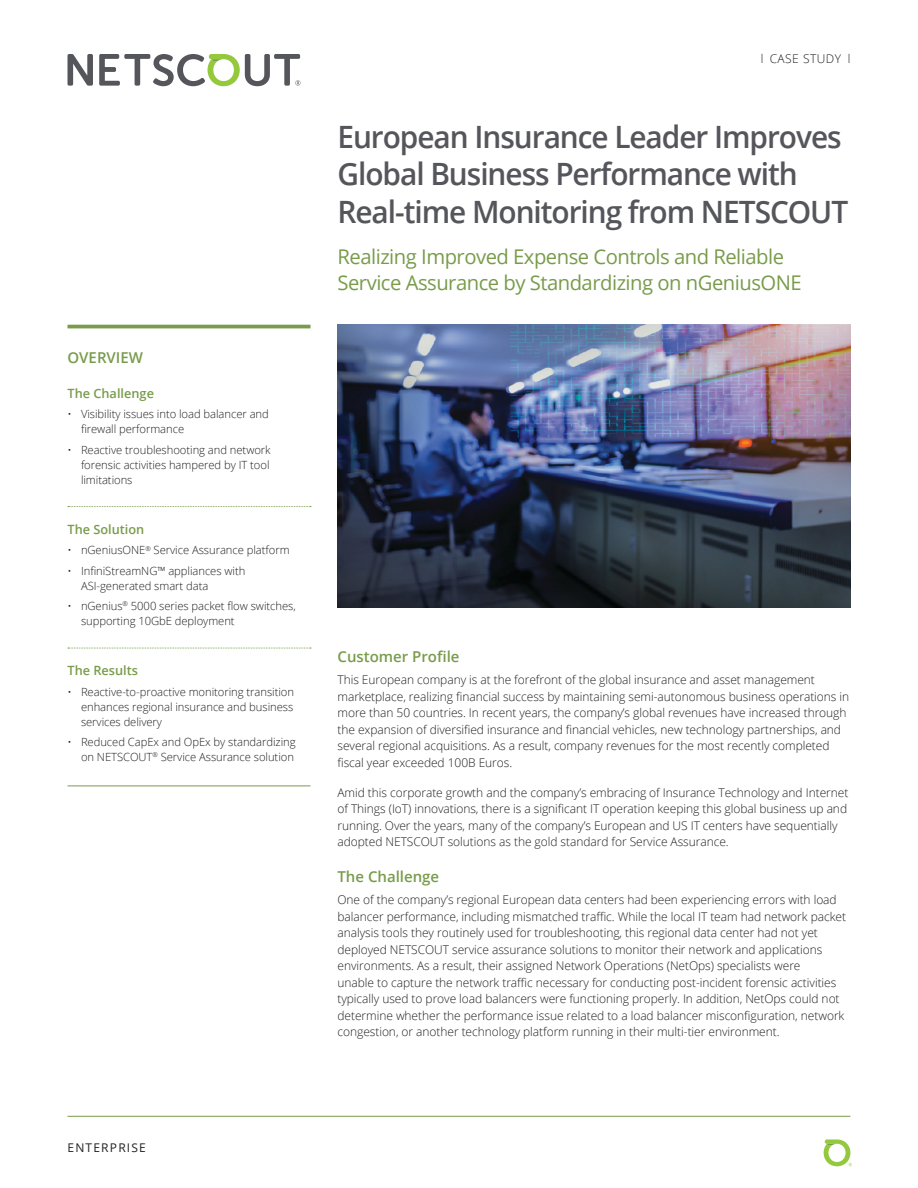
<style>
.page{position:relative;width:918px;height:1188px;background:#fff}
.page>*{position:absolute;margin:0;border:0;box-sizing:border-box;transform-origin:0 0}
.Document_Title{font:600 30.75px/37.5px "Open Sans";letter-spacing:-.035em;color:#55565b}
.Subtitle{font:20.25px/25.5px "Open Sans";letter-spacing:-.025em;color:#789c4a}
.Level_1_-_Heading{font:600 15px "Open Sans";color:#789c4a}
.Level_1_-_Section_He{font:600 15px "Open Sans";color:#789c4a}
.Level_2_-_Heading{font:600 12.75px "Open Sans";color:#789c4a}
.Body{font:300 12px/16.5px "Open Sans";letter-spacing:-.005em;color:#231f20}
.Body-2{font:300 12px "Open Sans";letter-spacing:.04em;color:#231f20}
.t1{font:12px "Open Sans";letter-spacing:.1em;color:#231f20}
.t2{font:300 11.25px/15px "Open Sans";letter-spacing:-.005em;color:#231f20}
</style>
<div class="page">
<svg style="left:68px;top:54px;width:25px;height:32px"></svg>
<svg style="left:99px;top:54px;width:201px;height:32px"></svg>
<hr style="left:68px;top:1116px;width:782px;height:1px;background:#789c4a">
<svg style="left:824px;top:1139px;width:28px;height:27px"></svg>
<img style="left:338px;top:324px;width:512px;height:284px">
<hr style="left:68px;top:325px;width:242px;height:3px;background:#789c4a">
<svg style="left:68px;top:506px;width:243px;height:1px"></svg>
<svg style="left:68px;top:648px;width:243px;height:1px"></svg>
<hr style="left:68px;top:786px;width:242px;height:1px;background:#789c4a">
<p class="Level_1_-_Section_He" style="left:68px;top:347px;width:77px">OVERVIEW</p>
<p class="Level_2_-_Heading" style="left:68px;top:385px;width:88px">The Challenge</p>
<p class="t2" style="left:81px;top:406px;width:189px;text-indent:-14px">• Visibility issues into load balancer and firewall performance</p>
<p class="t2" style="left:81px;top:442px;width:191px;text-align:justify;text-indent:-14px">• Reactive troubleshooting and network forensic activities hampered by IT tool limitations</p>
<p class="Level_2_-_Heading" style="left:68px;top:521px;width:78px">The Solution</p>
<p class="t2" style="left:68px;top:542px;width:224px">• nGeniusONE<sup>®</sup> Service Assurance platform</p>
<p class="t2" style="left:81px;top:563px;width:166px;text-indent:-14px">• InfiniStreamNG™ appliances with<br>ASI‑generated smart data</p>
<p class="t2" style="left:81px;top:598px;width:216px;text-indent:-14px">• nGenius<sup>®</sup> 5000 series packet flow switches, supporting 10GbE deployment</p>
<p class="Level_2_-_Heading" style="left:68px;top:662px;width:72px">The Results</p>
<p class="t2" style="left:81px;top:684px;width:215px;text-align:justify;text-indent:-14px">• Reactive-to-proactive monitoring transition enhances regional insurance and business services delivery</p>
<p class="t2" style="left:68px;top:734px;width:230px;text-align:right">• Reduced CapEx and OpEx by standardizing on NETSCOUT<sup>®</sup> Service Assurance solution</p>
<p class="t1" style="left:68px;top:1139px;width:80px">ENTERPRISE</p>
<p class="Body-2" style="left:761px;top:51px;width:91px">l CASE STUDY l</p>
<p class="Document_Title" style="left:338px;top:117px;width:512px">European Insurance Leader Improves<br>Global Business Performance with<br>Real-time Monitoring from NETSCOUT</p>
<p class="Subtitle" style="left:338px;top:244px;width:466px">Realizing Improved Expense Controls and Reliable<br>Service Assurance by Standardizing on nGeniusONE</p>
<p class="Level_1_-_Heading" style="left:338px;top:646px;width:124px">Customer Profile</p>
<p class="Body" style="left:338px;top:671px;width:513px">This European company is at the forefront of the global insurance and asset management marketplace, realizing financial success by maintaining semi-autonomous business operations in more than 50 countries. In recent years, the company’s global revenues have increased through the expansion of diversified insurance and financial vehicles, new technology partnerships, and several regional acquisitions. As a result, company revenues for the most recently completed fiscal year exceeded 100B Euros.</p>
<p class="Body" style="left:338px;top:784px;width:512px">Amid this corporate growth and the company’s embracing of Insurance Technology and Internet of Things (IoT) innovations, there is a significant IT operation keeping this global business up and running. Over the years, many of the company’s European and US IT centers have sequentially adopted NETSCOUT solutions as the gold standard for Service Assurance.</p>
<p class="Level_1_-_Heading" style="left:338px;top:867px;width:103px">The Challenge</p>
<p class="Body" style="left:338px;top:891px;width:510px">One of the company’s regional European data centers had been experiencing errors with load balancer performance, including mismatched traffic. While the local IT team had network packet analysis tools they routinely used for troubleshooting, this regional data center had not yet deployed NETSCOUT service assurance solutions to monitor their network and applications environments. As a result, their assigned Network Operations (NetOps) specialists were<br>unable to capture the network traffic necessary for conducting post-incident forensic activities typically used to prove load balancers were functioning properly. In addition, NetOps could not determine whether the performance issue related to a load balancer misconfiguration, network congestion, or another technology platform running in their multi-tier environment.</p>
</div>
